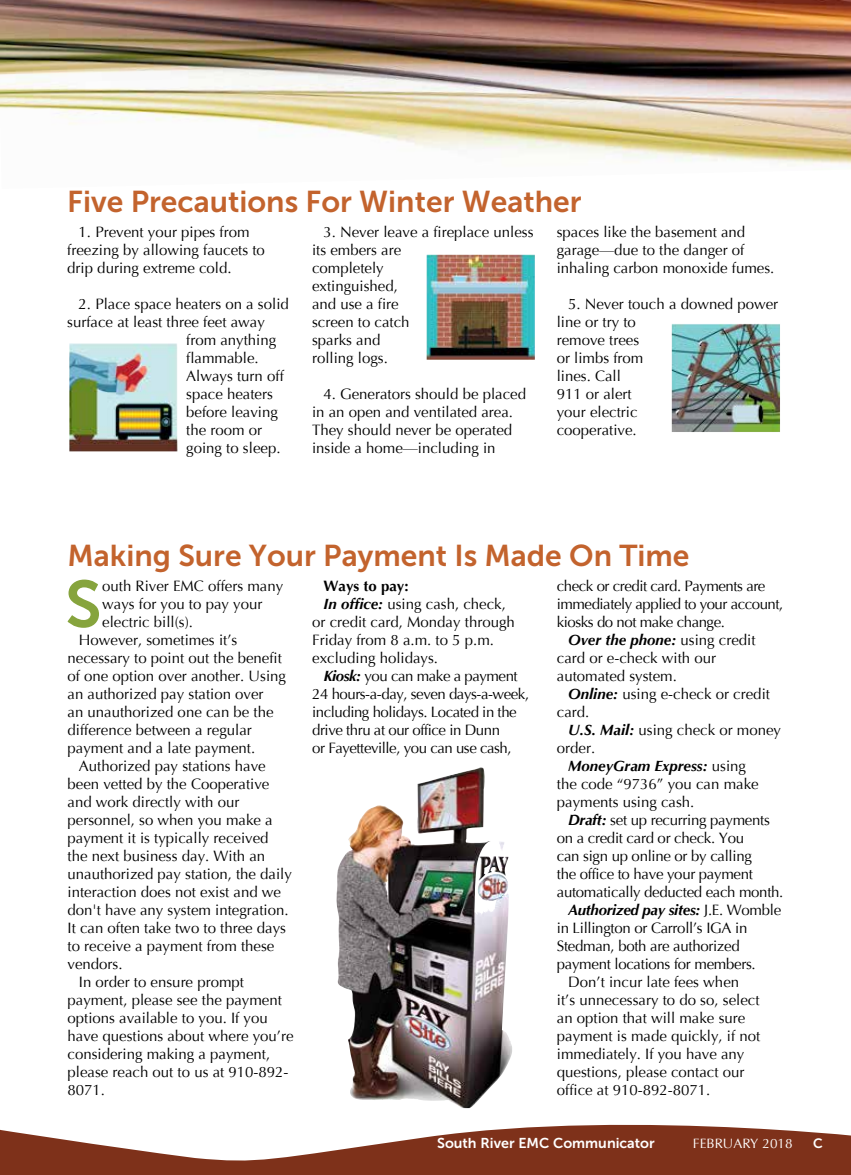
<style>
.page{position:relative;width:851px;height:1175px;background:#fff}
.page>*{position:absolute;margin:0;border:0;box-sizing:border-box;transform-origin:0 0}
.t1{font:65.7px "Museo Sans 700";color:#86a43d}
.t2{font:30px "Museo Sans 700";color:#c3632d}
.t3{font:15px/18px "Optima";color:#000}
.t4{font:15px "Optima";letter-spacing:-.03em;color:#000}
.t5{font:15px "Optima";letter-spacing:-.02em;color:#000}
.t6{font:italic 700 15px "Optima";color:#000}
.t7{font:italic 700 15px "Optima";letter-spacing:-.02em;color:#000}
.t8{font:700 15px "Optima";color:#000}
.t9{font:14.25px "Museo Sans 700";color:#fff}
.t10{font:13.5px "Optima";color:#fff}
.t11{font:13.5px "Museo Sans 700";color:#fff}
.s1{font-weight:400;font-style:normal}
.s2{font-weight:700;font-style:italic}
</style>
<div class="page">
<svg style="left:0;top:1108px;width:850px;height:66px;fill:#7e311a"></svg>
<img style="left:0;top:0;width:850px;height:166px">
<img style="left:426px;top:255px;width:109px;height:105px">
<img style="left:671px;top:324px;width:109px;height:108px">
<img style="left:69px;top:343px;width:108px;height:108px">
<img style="left:336px;top:767px;width:176px;height:341px">
<h2 class="t2" style="left:67px;top:185px;width:515px">Five Precautions For Winter Weather</h2>
<p class="t3" style="left:67px;top:223px;width:199px;text-indent:11px">1. Prevent your pipes from freezing by allowing faucets to drip during extreme cold.</p>
<p class="t3" style="left:79px;top:295px;width:212px">2. Place space heaters on a solid</p>
<p class="t3" style="left:67px;top:313px;width:199px">surface at least three feet away</p>
<p class="t3" style="left:186px;top:331px;width:92px">from anything</p>
<p class="t3" style="left:186px;top:349px;width:74px">flammable.</p>
<p class="t3" style="left:186px;top:367px;width:99px">Always turn off</p>
<p class="t3" style="left:186px;top:385px;width:88px">space heaters</p>
<p class="t3" style="left:186px;top:403px;width:93px">before leaving</p>
<p class="t3" style="left:186px;top:421px;width:77px">the room or</p>
<p class="t3" style="left:186px;top:439px;width:96px">going to sleep.</p>
<p class="t3" style="left:312px;top:223px;width:223px;text-indent:11px">3. Never leave a fireplace unless its embers are<br>completely<br>extinguished,<br>and use a fire<br>screen to catch<br>sparks and<br>rolling logs.</p>
<p class="t3" style="left:312px;top:385px;width:215px;text-indent:11px">4. Generators should be placed in an open and ventilated area.<br>They should never be operated inside a home—including in</p>
<p class="t3" style="left:556px;top:223px;width:219px">spaces like the basement and garage—due to the danger of inhaling carbon monoxide fumes.</p>
<p class="t3" style="left:556px;top:295px;width:223px;text-indent:11px">5. Never touch a downed power line or try to<br>remove trees<br>or limbs from<br>lines. Call<br>911 or alert<br>your electric<br>cooperative.</p>
<h2 class="t2" style="left:68px;top:539px;width:623px">Making Sure Your Payment Is Made On Time</h2>
<h1 class="t1" style="left:65px;top:567px;width:38px">S</h1>
<p class="t3" style="left:102px;top:577px;width:182px">outh River EMC offers many</p>
<p class="t4" style="left:557px;top:577px;width:210px">check or credit card. Payments are</p>
<p class="t4" style="left:557px;top:595px;width:228px">immediately applied to your account,</p>
<p class="t4" style="left:557px;top:613px;width:169px">kiosks do not make change.</p>
<p class="t6" style="left:568px;top:631px;width:189px">Over the phone: <span class="s1">using credit</span></p>
<p class="t3" style="left:557px;top:649px;width:161px">card or e-check with our</p>
<p class="t3" style="left:557px;top:667px;width:122px">automated system.</p>
<p class="t3" style="left:568px;top:685px;width:203px"><span class="s2">Online:</span> using e-check or credit</p>
<p class="t3" style="left:557px;top:703px;width:34px">card.</p>
<p class="t3" style="left:568px;top:721px;width:214px"><span class="s2">U.S. Mail:</span> using check or money</p>
<p class="t3" style="left:557px;top:739px;width:40px">order.</p>
<p class="t6" style="left:568px;top:757px;width:179px">MoneyGram Express: <span class="s1">using</span></p>
<p class="t3" style="left:557px;top:775px;width:203px">the code “9736” you can make</p>
<p class="t3" style="left:557px;top:793px;width:139px">payments using cash.</p>
<p class="t5" style="left:568px;top:811px;width:203px"><span class="s2">Draft:</span> set up recurring payments</p>
<p class="t5" style="left:557px;top:829px;width:189px">on a credit card or check. You</p>
<p class="t5" style="left:557px;top:847px;width:196px">can sign up online or by calling</p>
<p class="t5" style="left:557px;top:865px;width:198px">the office to have your payment</p>
<p class="t5" style="left:557px;top:883px;width:228px">automatically deducted each month.</p>
<p class="t7" style="left:568px;top:901px;width:214px">Authorized pay sites: <span class="s1">J.E. Womble</span></p>
<p class="t5" style="left:557px;top:919px;width:192px">in Lillington or Carroll’s IGA in</p>
<p class="t5" style="left:557px;top:937px;width:184px">Stedman, both are authorized</p>
<p class="t5" style="left:557px;top:955px;width:200px">payment locations for members.</p>
<p class="t3" style="left:568px;top:973px;width:172px">Don’t incur late fees when</p>
<p class="t3" style="left:557px;top:991px;width:204px">it’s unnecessary to do so, select</p>
<p class="t3" style="left:557px;top:1009px;width:190px">an option that will make sure</p>
<p class="t3" style="left:557px;top:1027px;width:205px">payment is made quickly, if not</p>
<p class="t3" style="left:557px;top:1045px;width:189px">immediately. If you have any</p>
<p class="t3" style="left:557px;top:1063px;width:189px">questions, please contact our</p>
<p class="t3" style="left:557px;top:1081px;width:155px">office at 910-892-8071.</p>
<p class="t8" style="left:323px;top:577px;width:87px">Ways to pay:</p>
<p class="t3" style="left:323px;top:595px;width:184px"><span class="s2">In office:</span> using cash, check,</p>
<p class="t3" style="left:312px;top:613px;width:204px">or credit card, Monday through</p>
<p class="t3" style="left:312px;top:631px;width:183px">Friday from 8 a.m. to 5 p.m.</p>
<p class="t3" style="left:312px;top:649px;width:127px">excluding holidays.</p>
<p class="t4" style="left:323px;top:667px;width:196px"><span class="s2">Kiosk:</span> you can make a payment</p>
<p class="t4" style="left:312px;top:685px;width:218px">24 hours-a-day, seven days-a-week,</p>
<p class="t4" style="left:312px;top:703px;width:206px">including holidays. Located in the</p>
<p class="t4" style="left:312px;top:721px;width:189px">drive thru at our office in Dunn</p>
<p class="t4" style="left:312px;top:739px;width:201px">or Fayetteville, you can use cash,</p>
<p class="t3" style="left:102px;top:595px;width:162px">ways for you to pay your</p>
<p class="t3" style="left:102px;top:613px;width:92px">electric bill(s).</p>
<p class="t3" style="left:79px;top:631px;width:160px">However, sometimes it’s</p>
<p class="t3" style="left:68px;top:649px;width:216px">necessary to point out the benefit</p>
<p class="t3" style="left:68px;top:667px;width:220px">of one option over another. Using</p>
<p class="t3" style="left:68px;top:685px;width:197px">an authorized pay station over</p>
<p class="t3" style="left:68px;top:703px;width:207px">an unauthorized one can be the</p>
<p class="t3" style="left:68px;top:721px;width:186px">difference between a regular</p>
<p class="t3" style="left:68px;top:739px;width:189px">payment and a late payment.</p>
<p class="t3" style="left:79px;top:757px;width:188px">Authorized pay stations have</p>
<p class="t3" style="left:68px;top:775px;width:203px">been vetted by the Cooperative</p>
<p class="t3" style="left:68px;top:793px;width:173px">and work directly with our</p>
<p class="t3" style="left:68px;top:811px;width:207px">personnel, so when you make a</p>
<p class="t3" style="left:68px;top:829px;width:202px">payment it is typically received</p>
<p class="t3" style="left:68px;top:847px;width:199px">the next business day. With an</p>
<p class="t3" style="left:68px;top:865px;width:226px">unauthorized pay station, the daily</p>
<p class="t3" style="left:68px;top:883px;width:215px">interaction does not exist and we</p>
<p class="t3" style="left:68px;top:901px;width:222px">don't have any system integration.</p>
<p class="t3" style="left:68px;top:919px;width:220px">It can often take two to three days</p>
<p class="t3" style="left:68px;top:937px;width:208px">to receive a payment from these</p>
<p class="t3" style="left:68px;top:955px;width:57px">vendors.</p>
<p class="t3" style="left:79px;top:973px;width:167px">In order to ensure prompt</p>
<p class="t3" style="left:68px;top:991px;width:216px">payment, please see the payment</p>
<p class="t3" style="left:68px;top:1009px;width:202px">options available to you. If you</p>
<p class="t3" style="left:68px;top:1027px;width:227px">have questions about where you’re</p>
<p class="t3" style="left:68px;top:1045px;width:204px">considering making a payment,</p>
<p class="t3" style="left:68px;top:1063px;width:222px">please reach out to us at 910-892-</p>
<p class="t3" style="left:68px;top:1081px;width:39px">8071.</p>
<p class="t9" style="left:437px;top:1134px;width:219px">South River EMC Communicator</p>
<p class="t10" style="left:693px;top:1135px;width:101px">FEBRUARY 2018</p>
<p class="t11" style="left:813px;top:1135px;width:11px">C</p>
</div>
